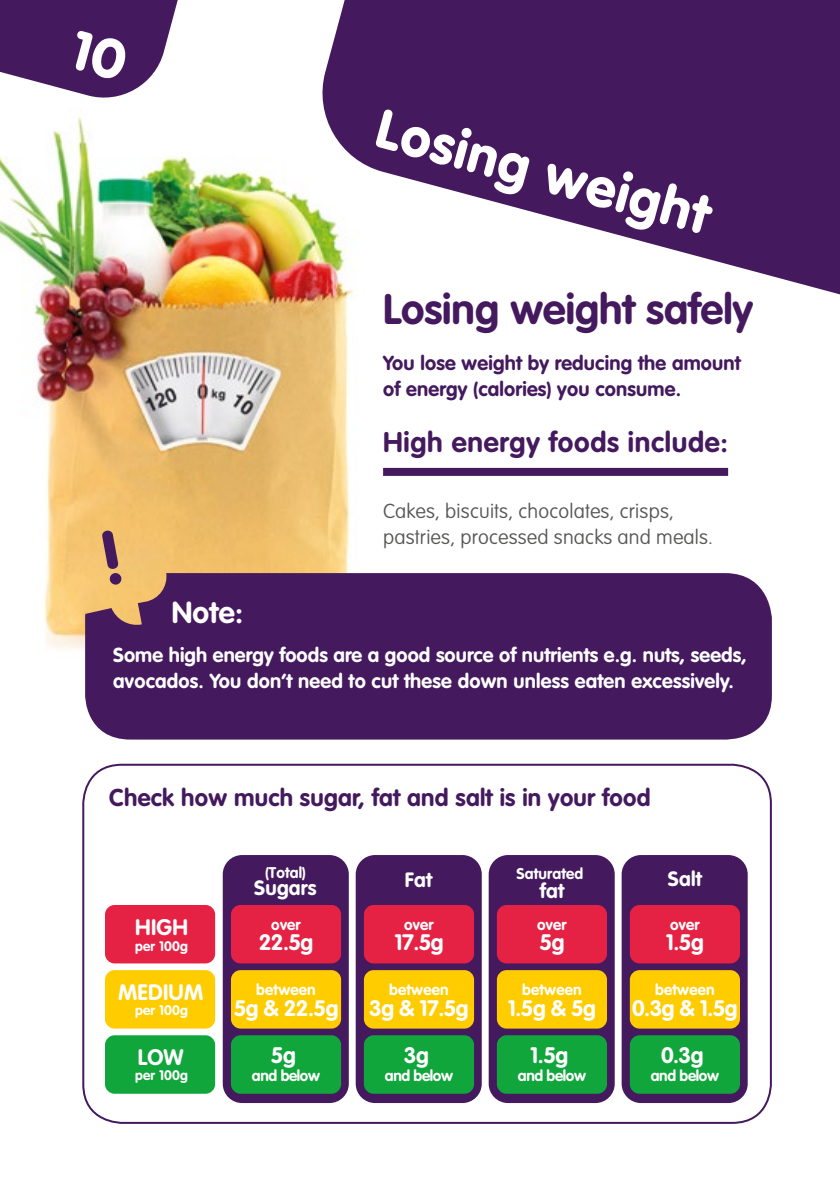
<style>
.page{position:relative;width:840px;height:1191px;background:#fff}
.page>*{position:absolute;margin:0;border:0;box-sizing:border-box;transform-origin:0 0}
.t1{font:900 54px "VAG Rounded Std";color:#fff}
.t2{font:700 42px "VAG Rounded Std";color:#44195e}
.t3{font:700 30px "VAG Rounded Std";color:#fff}
.t4{font:700 28px "VAG Rounded Std";letter-spacing:.025em;color:#44195e}
.t5{font:700 24px "VAG Rounded Std";letter-spacing:.01em;color:#44195e}
.t6{font:700 22.2px "VAG Rounded Std";letter-spacing:-.025em;color:#fff}
.t7{font:700 20.4px "VAG Rounded Std";letter-spacing:.01em;color:#fff}
.t8{font:700 20px/26px "VAG Rounded Std";letter-spacing:.005em;color:#fff}
.t9{font:100 20px/26px "VAG Rounded Std";letter-spacing:.01em;color:#575756}
.t10{font:700 20px/26px "VAG Rounded Std";letter-spacing:.01em;color:#44195e}
.t11{font:700 17px "VAG Rounded Std";letter-spacing:.01em;color:#44195e}
.t12{font:700 15.4px "VAG Rounded Std";letter-spacing:.01em;color:#fff}
.t13{font:700 15.4px "VAG Rounded Std";letter-spacing:-.025em;color:#fff}
.t14{font:700 13.6px "VAG Rounded Std";letter-spacing:.01em;color:#fff}
</style>
<div class="page">
<img style="left:0;top:114px;width:350px;height:535px">
<div style="left:82px;top:763px;width:689px;height:360px;border:2px solid #44195e;border-radius:39px"></div>
<div style="left:383px;top:468px;width:344px;height:8px;background:#44195e"></div>
<div style="left:222px;top:855px;width:126px;height:248px;background:#44195e;border-radius:19px"></div>
<div style="left:231px;top:970px;width:110px;height:58px;background:#fc0;border-radius:10px"></div>
<div style="left:231px;top:905px;width:110px;height:58px;background:#e62244;border-radius:10px"></div>
<div style="left:231px;top:1035px;width:110px;height:58px;background:#11a63c;border-radius:10px"></div>
<div style="left:105px;top:970px;width:110px;height:58px;background:#fc0;border-radius:10px"></div>
<div style="left:105px;top:905px;width:110px;height:58px;background:#e62244;border-radius:10px"></div>
<div style="left:105px;top:1035px;width:110px;height:58px;background:#11a63c;border-radius:10px"></div>
<div style="left:355px;top:855px;width:126px;height:248px;background:#44195e;border-radius:19px"></div>
<div style="left:364px;top:970px;width:110px;height:58px;background:#fc0;border-radius:10px"></div>
<div style="left:364px;top:905px;width:110px;height:58px;background:#e62244;border-radius:10px"></div>
<div style="left:364px;top:1035px;width:110px;height:58px;background:#11a63c;border-radius:10px"></div>
<div style="left:488px;top:855px;width:126px;height:248px;background:#44195e;border-radius:19px"></div>
<div style="left:496px;top:970px;width:110px;height:58px;background:#fc0;border-radius:10px"></div>
<div style="left:496px;top:905px;width:110px;height:58px;background:#e62244;border-radius:10px"></div>
<div style="left:496px;top:1035px;width:110px;height:58px;background:#11a63c;border-radius:10px"></div>
<div style="left:621px;top:855px;width:126px;height:248px;background:#44195e;border-radius:19px"></div>
<div style="left:629px;top:970px;width:110px;height:58px;background:#fc0;border-radius:10px"></div>
<div style="left:629px;top:905px;width:110px;height:58px;background:#e62244;border-radius:10px"></div>
<div style="left:629px;top:1035px;width:110px;height:58px;background:#11a63c;border-radius:10px"></div>
<div style="left:85px;top:573px;width:686px;height:167px;background:#44195e"></div>
<svg style="left:313px;top:0;width:526px;height:322px;fill:#44195e"></svg>
<svg style="left:101px;top:529px;width:21px;height:56px"></svg>
<svg style="left:0;top:0;width:178px;height:98px"></svg>
<h1 class="t1" style="left:386px;top:96px;width:345px;rotate:15deg">Losing weight</h1>
<h2 class="t2" style="left:383px;top:284px;width:371px">Losing weight safely</h2>
<p class="t10" style="left:383px;top:350px;width:359px">You lose weight by reducing the amount of energy (calories) you consume.</p>
<h3 class="t4" style="left:383px;top:425px;width:346px">High energy foods include:</h3>
<h3 class="t3" style="left:171px;top:595px;width:73px">Note:</h3>
<p class="t9" style="left:383px;top:498px;width:331px">Cakes, biscuits, chocolates, crisps, pastries, processed snacks and meals.</p>
<p class="t8" style="left:113px;top:642px;width:634px">Some high energy foods are a good source of nutrients e.g. nuts, seeds, avocados. You don’t need to cut these down unless eaten excessively.</p>
<p class="t5" style="left:109px;top:783px;width:542px">Check how much sugar, fat and salt is in your food</p>
<p class="t11" style="left:105px;top:795px;width:386px">Check how much sugar, fat and salt is in your food</p>
<p class="t6" style="left:135px;top:914px;width:54px">HIGH</p>
<p class="t14" style="left:135px;top:938px;width:54px">per 100g</p>
<p class="t12" style="left:265px;top:864px;width:42px">(Total)</p>
<p class="t7" style="left:254px;top:876px;width:64px">Sugars</p>
<p class="t12" style="left:271px;top:915px;width:31px">over</p>
<p class="t6" style="left:258px;top:929px;width:56px">22.5g</p>
<p class="t7" style="left:404px;top:867px;width:29px">Fat</p>
<p class="t12" style="left:516px;top:865px;width:68px">Saturated</p>
<p class="t7" style="left:539px;top:879px;width:26px">fat</p>
<p class="t12" style="left:404px;top:915px;width:31px">over</p>
<p class="t6" style="left:394px;top:929px;width:51px">17.5g</p>
<p class="t12" style="left:537px;top:915px;width:31px">over</p>
<p class="t6" style="left:539px;top:929px;width:26px">5g</p>
<p class="t7" style="left:667px;top:867px;width:35px">Salt</p>
<p class="t12" style="left:669px;top:915px;width:31px">over</p>
<p class="t6" style="left:665px;top:929px;width:39px">1.5g</p>
<p class="t6" style="left:118px;top:978px;width:87px">MEDIUM</p>
<p class="t14" style="left:135px;top:1002px;width:54px">per 100g</p>
<p class="t6" style="left:138px;top:1043px;width:47px">LOW</p>
<p class="t14" style="left:135px;top:1067px;width:54px">per 100g</p>
<p class="t12" style="left:256px;top:981px;width:61px">between</p>
<p class="t6" style="left:233px;top:995px;width:106px">5g &amp; 22.5g</p>
<p class="t6" style="left:271px;top:1041px;width:26px">5g</p>
<p class="t13" style="left:252px;top:1066px;width:69px">and below</p>
<p class="t12" style="left:389px;top:981px;width:61px">between</p>
<p class="t6" style="left:369px;top:995px;width:101px">3g &amp; 17.5g</p>
<p class="t6" style="left:403px;top:1041px;width:26px">3g</p>
<p class="t13" style="left:385px;top:1066px;width:69px">and below</p>
<p class="t12" style="left:522px;top:981px;width:61px">between</p>
<p class="t6" style="left:507px;top:995px;width:89px">1.5g &amp; 5g</p>
<p class="t6" style="left:530px;top:1041px;width:39px">1.5g</p>
<p class="t13" style="left:517px;top:1066px;width:69px">and below</p>
<p class="t12" style="left:654px;top:981px;width:61px">between</p>
<p class="t6" style="left:631px;top:995px;width:107px">0.3g &amp; 1.5g</p>
<p class="t6" style="left:660px;top:1041px;width:44px">0.3g</p>
<p class="t13" style="left:650px;top:1066px;width:69px">and below</p>
</div>
